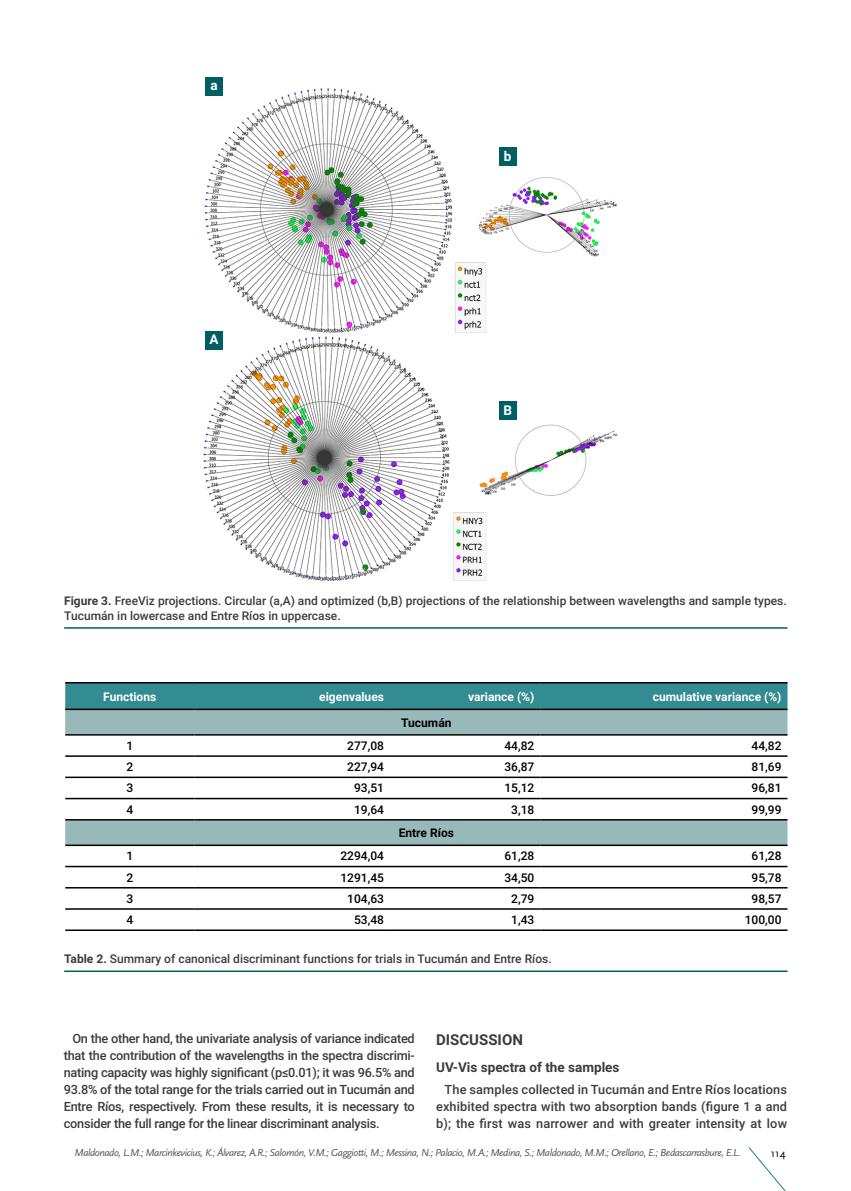
<style>
.page{position:relative;width:851px;height:1191px;background:#fff}
.page>*{position:absolute;margin:0;border:0;box-sizing:border-box;transform-origin:0 0}
.t1{font:700 15px "Roboto";color:#3c3c3b}
.t2{font:700 13.5px "Roboto";color:#3c3c3b}
.t3{font:700 13.5px "Roboto";color:#fff}
.t4{font:500 12.75px/17px "Roboto";letter-spacing:-.015em;color:#3c3c3b;text-align:justify}
.t5{font:500 12px/15px "Roboto";color:#3c3c3b}
.t6{font:500 12px "Roboto";color:#000}
.t7{font:700 12px "Roboto";color:#fff}
.t8{font:700 12px "Roboto";color:#000}
.t9{font:11.25px "Scala Sans Pro";color:#000}
.t10{font:italic 10.5px "Scala Sans Pro";letter-spacing:-.04em;color:#575756}
.s1{font-weight:700}
</style>
<div class="page">
<svg style="left:748px;top:1147px;width:38px;height:44px"></svg>
<hr style="left:64px;top:627px;width:723px;height:1px;background:#005f64">
<hr style="left:64px;top:970px;width:723px;height:2px;background:#005f64">
<div style="left:65px;top:683px;width:722px;height:25px;background:#328c91"></div>
<div style="left:65px;top:710px;width:722px;height:24px;background:#98b9b9"></div>
<svg style="left:65px;top:735px;width:722px;height:175px"></svg>
<hr style="left:65px;top:682px;width:129px;height:1px;background:#000">
<hr style="left:194px;top:682px;width:196px;height:1px;background:#000">
<hr style="left:390px;top:682px;width:150px;height:1px;background:#000">
<hr style="left:540px;top:682px;width:247px;height:1px;background:#000">
<hr style="left:65px;top:708px;width:129px;height:2px;background:#000">
<hr style="left:194px;top:708px;width:196px;height:2px;background:#000">
<hr style="left:390px;top:708px;width:150px;height:2px;background:#000">
<hr style="left:540px;top:708px;width:247px;height:2px;background:#000">
<hr style="left:65px;top:734px;width:129px;height:1px;background:#000">
<hr style="left:194px;top:734px;width:196px;height:1px;background:#000">
<hr style="left:390px;top:734px;width:150px;height:1px;background:#000">
<hr style="left:540px;top:734px;width:247px;height:1px;background:#000">
<hr style="left:65px;top:755px;width:129px;height:2px;background:#000">
<hr style="left:194px;top:755px;width:196px;height:2px;background:#000">
<hr style="left:390px;top:755px;width:150px;height:2px;background:#000">
<hr style="left:540px;top:755px;width:247px;height:2px;background:#000">
<hr style="left:65px;top:776px;width:129px;height:2px;background:#000">
<hr style="left:194px;top:776px;width:196px;height:2px;background:#000">
<hr style="left:390px;top:776px;width:150px;height:2px;background:#000">
<hr style="left:540px;top:776px;width:247px;height:2px;background:#000">
<hr style="left:65px;top:798px;width:129px;height:1px;background:#000">
<hr style="left:194px;top:798px;width:196px;height:1px;background:#000">
<hr style="left:390px;top:798px;width:150px;height:1px;background:#000">
<hr style="left:540px;top:798px;width:247px;height:1px;background:#000">
<hr style="left:65px;top:819px;width:129px;height:1px;background:#000">
<hr style="left:194px;top:819px;width:196px;height:1px;background:#000">
<hr style="left:390px;top:819px;width:150px;height:1px;background:#000">
<hr style="left:540px;top:819px;width:247px;height:1px;background:#000">
<hr style="left:65px;top:844px;width:129px;height:2px;background:#000">
<hr style="left:194px;top:844px;width:196px;height:2px;background:#000">
<hr style="left:390px;top:844px;width:150px;height:2px;background:#000">
<hr style="left:540px;top:844px;width:247px;height:2px;background:#000">
<hr style="left:65px;top:865px;width:129px;height:2px;background:#000">
<hr style="left:194px;top:865px;width:196px;height:2px;background:#000">
<hr style="left:390px;top:865px;width:150px;height:2px;background:#000">
<hr style="left:540px;top:865px;width:247px;height:2px;background:#000">
<hr style="left:65px;top:887px;width:129px;height:1px;background:#000">
<hr style="left:194px;top:887px;width:196px;height:1px;background:#000">
<hr style="left:390px;top:887px;width:150px;height:1px;background:#000">
<hr style="left:540px;top:887px;width:247px;height:1px;background:#000">
<hr style="left:65px;top:908px;width:129px;height:1px;background:#000">
<hr style="left:194px;top:908px;width:196px;height:1px;background:#000">
<hr style="left:390px;top:908px;width:150px;height:1px;background:#000">
<hr style="left:540px;top:908px;width:247px;height:1px;background:#000">
<hr style="left:65px;top:929px;width:129px;height:2px;background:#000">
<hr style="left:194px;top:929px;width:196px;height:2px;background:#000">
<hr style="left:390px;top:929px;width:150px;height:2px;background:#000">
<hr style="left:540px;top:929px;width:247px;height:2px;background:#000">
<img style="left:203px;top:88px;width:415px;height:493px">
<div style="left:205px;top:77px;width:18px;height:19px;background:#005f64"></div>
<div style="left:205px;top:331px;width:18px;height:19px;background:#005f64"></div>
<div style="left:499px;top:147px;width:17px;height:18px;background:#005f64"></div>
<div style="left:499px;top:401px;width:17px;height:18px;background:#005f64"></div>
<p class="t3" style="left:210px;top:76px;width:9px">a</p>
<p class="t3" style="left:209px;top:330px;width:11px">A</p>
<p class="t3" style="left:504px;top:147px;width:9px">b</p>
<p class="t3" style="left:503px;top:401px;width:10px">B</p>
<p class="t5" style="left:64px;top:592px;width:724px"><span class="s1">Figure 3.</span> FreeViz projections. Circular (a,A) and optimized (b,B) projections of the relationship between wavelengths and sample types.<br>Tucumán in lowercase and Entre Ríos in uppercase.</p>
<p class="t7" style="left:103px;top:688px;width:55px">Functions</p>
<p class="t7" style="left:319px;top:688px;width:66px">eigenvalues</p>
<p class="t7" style="left:468px;top:688px;width:68px">variance (%)</p>
<p class="t7" style="left:652px;top:688px;width:130px">cumulative variance (%)</p>
<p class="t8" style="left:401px;top:714px;width:52px">Tucumán</p>
<p class="t6" style="left:126px;top:737px;width:8px">1</p>
<p class="t6" style="left:347px;top:737px;width:38px">277,08</p>
<p class="t6" style="left:504px;top:737px;width:31px">44,82</p>
<p class="t6" style="left:751px;top:737px;width:31px">44,82</p>
<p class="t6" style="left:126px;top:758px;width:8px">2</p>
<p class="t6" style="left:347px;top:758px;width:38px">227,94</p>
<p class="t6" style="left:504px;top:758px;width:31px">36,87</p>
<p class="t6" style="left:751px;top:758px;width:31px">81,69</p>
<p class="t6" style="left:126px;top:780px;width:8px">3</p>
<p class="t6" style="left:354px;top:780px;width:31px">93,51</p>
<p class="t6" style="left:504px;top:780px;width:31px">15,12</p>
<p class="t6" style="left:751px;top:780px;width:31px">96,81</p>
<p class="t6" style="left:126px;top:801px;width:8px">4</p>
<p class="t6" style="left:354px;top:801px;width:31px">19,64</p>
<p class="t6" style="left:511px;top:801px;width:25px">3,18</p>
<p class="t6" style="left:751px;top:801px;width:31px">99,99</p>
<p class="t8" style="left:399px;top:824px;width:57px">Entre Ríos</p>
<p class="t6" style="left:126px;top:847px;width:8px">1</p>
<p class="t6" style="left:340px;top:847px;width:45px">2294,04</p>
<p class="t6" style="left:504px;top:847px;width:31px">61,28</p>
<p class="t6" style="left:751px;top:847px;width:31px">61,28</p>
<p class="t6" style="left:126px;top:869px;width:8px">2</p>
<p class="t6" style="left:340px;top:869px;width:45px">1291,45</p>
<p class="t6" style="left:504px;top:869px;width:31px">34,50</p>
<p class="t6" style="left:751px;top:869px;width:31px">95,78</p>
<p class="t6" style="left:126px;top:890px;width:8px">3</p>
<p class="t6" style="left:347px;top:890px;width:38px">104,63</p>
<p class="t6" style="left:511px;top:890px;width:25px">2,79</p>
<p class="t6" style="left:751px;top:890px;width:31px">98,57</p>
<p class="t6" style="left:126px;top:911px;width:8px">4</p>
<p class="t6" style="left:354px;top:911px;width:31px">53,48</p>
<p class="t6" style="left:511px;top:911px;width:25px">1,43</p>
<p class="t6" style="left:744px;top:911px;width:38px">100,00</p>
<p class="t5" style="left:64px;top:950px;width:489px"><span class="s1">Table 2.</span> Summary of canonical discriminant functions for trials in Tucumán and Entre Ríos.</p>
<p class="t4" style="left:64px;top:1029px;width:352px;text-indent:9px">On the other hand, the univariate analysis of variance indicated that the contribution of the wavelengths in the spectra discrimi&shy;nating capacity was highly significant (p≤0.01); it was 96.5% and 93.8% of the total range for the trials carried out in Tucumán and Entre Ríos, respectively. From these results, it is necessary to consider the full range for the linear discriminant analysis.</p>
<p class="t1" style="left:436px;top:1029px;width:88px">DISCUSSION</p>
<p class="t2" style="left:436px;top:1058px;width:185px">UV-Vis spectra of the samples</p>
<p class="t4" style="left:436px;top:1080px;width:352px;text-indent:9px">The samples collected in Tucumán and Entre Ríos locations exhibited spectra with two absorption bands (figure 1 a and b); the first was narrower and with greater intensity at low</p>
<p class="t10" style="left:75px;top:1146px;width:667px">Maldonado, L.M.; Marcinkevicius, K.; Álvarez, A.R.; Salomón, V.M.; Gaggiotti, M.; Messina, N.; Palacio, M.A.; Medina, S.; Maldonado, M.M.; Orellano, E.; Bedascarrasbure, E.L.</p>
<p class="t9" style="left:770px;top:1146px;width:16px">114</p>
</div>
